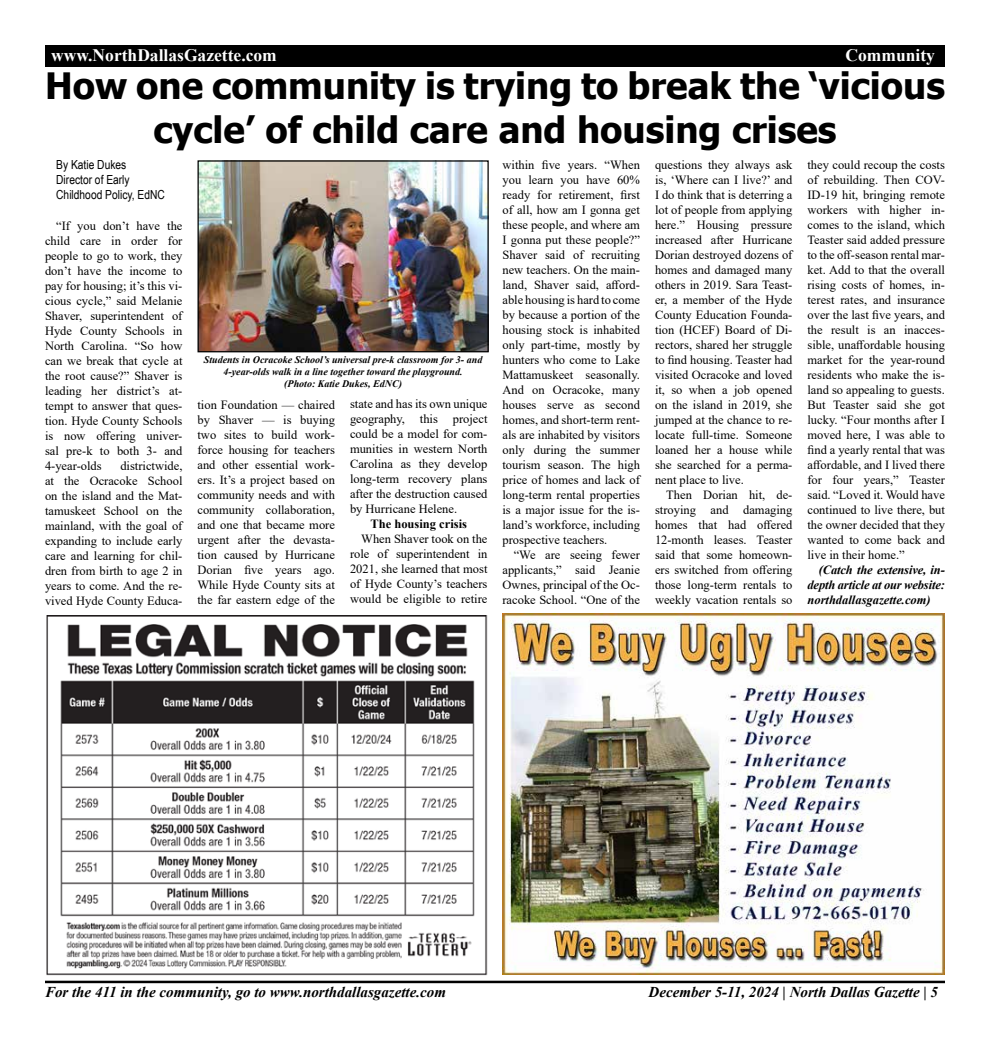
<style>
.page{position:relative;width:990px;height:1047px;background:#fff}
.page>*{position:absolute;margin:0;border:0;box-sizing:border-box;transform-origin:0 0}
.t1{font:700 36.25px/43.5px "Tahoma";color:#000;text-align:center}
.t2{font:700 17.5px "Times New Roman";color:#fff}
.t3{font:italic 700 15px "Times New Roman";color:#000}
.t4{font:12.5px/15px "Times New Roman";color:#000;text-align:justify}
.t5{font:italic 700 12.5px/15px "Times New Roman";letter-spacing:-.01em;color:#000;text-align:justify}
.t6{font:12.5px/15px "Arial Narrow";color:#000}
.t7{font:700 12.5px "Times New Roman";color:#000}
.t8{font:italic 700 10px/12px "Times New Roman";color:#000;text-align:center}
</style>
<div class="page">
<div style="left:45px;top:45px;width:900px;height:21px;background:#000"></div>
<hr style="left:45px;top:980px;width:900px;height:2px;background:#000">
<img style="left:503px;top:613px;width:442px;height:360px">
<img style="left:46px;top:615px;width:441px;height:360px">
<img style="left:200px;top:162px;width:287px;height:188px">
<div style="left:198px;top:160px;width:291px;height:192px;border:1px solid #000"></div>
<h2 class="t2" style="left:51px;top:43px;width:227px">www.NorthDallasGazette.com</h2>
<h2 class="t2" style="left:846px;top:43px;width:91px">Community</h2>
<h1 class="t1" style="left:45px;top:66px;width:902px">How one community is trying to break the ‘vicious cycle’ of child care and housing crises</h1>
<p class="t6" style="left:56px;top:157px;width:110px">By Katie Dukes<br>Director of Early<br>Childhood Policy, EdNC</p>
<p class="t4" style="left:45px;top:217px;width:139px;text-indent:11px">“If you don’t have the child care in order for people to go to work, they don’t have the income to pay for housing; it’s this vi&shy;cious cycle,” said Melanie Shaver, superintendent of Hyde County Schools in North Carolina. “So how can we break that cycle at the root cause?” Shaver is leading her district’s at&shy;tempt to answer that ques&shy;tion. Hyde County Schools is now offering univer&shy;sal pre-k to both 3- and 4-year-olds</p>
<p class="t4" style="left:45px;top:457px;width:139px;text-indent:75px">districtwide, at the Ocracoke School on the island and the Mat&shy;tamuskeet School on the mainland, with the goal of expanding to include early care and learning for chil&shy;dren from birth to age 2 in years to come. And the re&shy;vived Hyde County Educa-</p>
<p class="t8" style="left:204px;top:353px;width:280px">Students in Ocracoke School’s universal pre-k classroom for 3- and<br>4-year-olds walk in a line together toward the playground.<br>(Photo: Katie Dukes, EdNC)</p>
<p class="t4" style="left:198px;top:396px;width:139px">tion Foundation — chaired by Shaver — is buying two sites to build work&shy;force housing for teachers and other essential work&shy;ers. It’s a project based on community needs and with community collaboration, and one that became more urgent after the devasta&shy;tion caused by Hurricane Dorian five years ago.<br>While Hyde County sits at the far eastern edge of the</p>
<p class="t4" style="left:350px;top:396px;width:139px">state and has its own unique geography, this project could be a model for com&shy;munities in western North Carolina as they develop long-term recovery plans after the destruction caused by Hurricane Helene.</p>
<p class="t7" style="left:370px;top:515px;width:98px">The housing crisis</p>
<p class="t4" style="left:350px;top:531px;width:139px;text-indent:11px">When Shaver took on the role of superintendent in 2021, she learned that most of Hyde County’s teachers would be eligible to retire</p>
<p class="t4" style="left:502px;top:157px;width:139px">within five years. “When you learn you have 60% ready for retirement, first of all, how am I gonna get these people, and where am I gonna put these people?” Shaver said of recruiting new teachers. On the main&shy;land, Shaver said, afford&shy;able housing is hard to come by because a portion of the housing stock is inhabited only part-time, mostly by hunters who come to Lake Mattamuskeet seasonally.<br>And on Ocracoke, many houses serve as second homes, and short-term rent&shy;als are inhabited by visitors only during the summer tourism season. The high price of homes and lack of long-term rental properties is a major issue for the is&shy;land’s workforce, including prospective teachers.</p>
<p class="t4" style="left:502px;top:547px;width:139px;text-indent:11px">“We are seeing fewer applicants,” said Jeanie Ownes, principal of the Oc&shy;racoke School. “One of the</p>
<p class="t4" style="left:655px;top:157px;width:139px">questions they always ask is, ‘Where can I live?’ and I do think that is deterring a lot of people from applying here.” Housing pressure increased after Hurricane Dorian destroyed dozens of homes and damaged many others in 2019. Sara Teast&shy;er, a member of the Hyde County Education Founda&shy;tion (HCEF) Board of Di&shy;rectors, shared her struggle to find housing. Teaster had visited Ocracoke and loved it, so when a job opened on the island in 2019, she jumped at the chance to re&shy;locate full-time. Someone loaned her a house while she searched for a perma&shy;nent place to live.</p>
<p class="t4" style="left:655px;top:487px;width:139px;text-indent:11px">Then Dorian hit, de&shy;stroying and damaging homes that had offered 12-month leases. Teaster said that some homeown&shy;ers switched from offering those long-term rentals to weekly vacation rentals so</p>
<p class="t4" style="left:808px;top:157px;width:139px">they could recoup the costs of rebuilding. Then COV-ID-19 hit, bringing remote workers with higher in&shy;comes to the island, which Teaster said added pressure to the off-season rental mar&shy;ket. Add to that the overall rising costs of homes, in&shy;terest rates, and insurance over the last five years, and the result is an inacces&shy;sible, unaffordable housing market for the year-round residents who make the is&shy;land so appealing to guests.<br>But Teaster said she got lucky. “Four months after I moved here, I was able to find a yearly rental that was affordable, and I lived there for four years,” Teaster said. “Loved it. Would have continued to live there, but the owner decided that they wanted to come back and live in their home.”</p>
<p class="t5" style="left:808px;top:562px;width:139px;text-indent:11px">(Catch the extensive, in&shy;depth article at our website: northdallasgazette.com)</p>
<p class="t3" style="left:45px;top:981px;width:403px">For the 411 in the community, go to www.northdallasgazette.com</p>
<p class="t3" style="left:649px;top:981px;width:291px">December 5-11, 2024 | North Dallas Gazette | 5</p>
</div>
